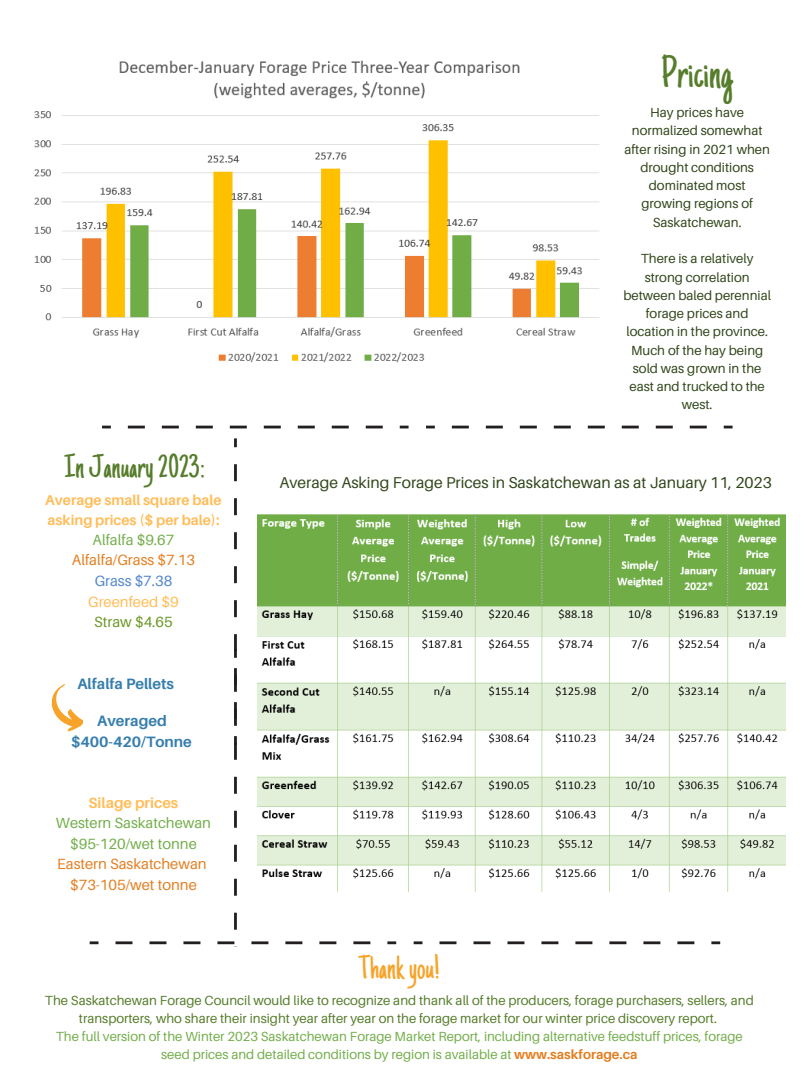
<style>
.page{position:relative;width:810px;height:1080px;background:#fff}
.page>*{position:absolute;margin:0;border:0;box-sizing:border-box;transform-origin:0 0}
.t1{font:45.5px "Just Another Hand";color:#567d2b}
.t2{font:33.62px "Just Another Hand";color:#567d2b}
.t3{font:33.62px "Just Another Hand";color:#f7a329}
.t4{font:15.69px "Aileron";color:#31461b}
.t5{font:700 15.06px/20.6px "Aileron";color:#357ead;text-align:center}
.t6{font:14.81px/20.6px "Aileron";color:#e47e20;text-align:center}
.t7{font:14.81px/20.6px "Aileron";color:#73ae4b;text-align:center}
.t8{font:700 14.81px "Aileron";color:#ffbd59}
.t9{font:14.81px "Aileron";color:#ffbd59}
.t10{font:14.81px "Aileron";color:#5387cd}
.t11{font:14.81px "Aileron";color:#6d9826}
.t12{font:700 14.19px/19.7px "Aileron";color:#ffbd59}
.t13{font:13.19px/18.2px "Aileron";color:#31461b;text-align:center}
.t14{font:13.19px/18.2px "Aileron";color:#567d2b;text-align:center}
.t15{font:13.19px/18.2px "Aileron";color:#73ae4b;text-align:center}
.s1{font-weight:700;color:#e47e20}
</style>
<div class="page">
<svg style="left:102px;top:426px;width:307px;height:2px"></svg>
<svg style="left:426px;top:426px;width:307px;height:2px"></svg>
<svg style="left:414px;top:941px;width:306px;height:3px"></svg>
<img style="left:34px;top:60px;width:565px;height:303px">
<img style="left:396px;top:514px;width:389px;height:378px">
<svg style="left:51px;top:438px;width:345px;height:509px"></svg>
<h2 class="t2" style="left:65px;top:454px;width:142px">In January 2023:</h2>
<p class="t12" style="left:45px;top:490px;width:178px">Average small square bale asking prices ($ per bale):</p>
<p class="t7" style="left:93px;top:529px;width:83px">Alfalfa $9.67</p>
<p class="t6" style="left:72px;top:549px;width:125px">Alfalfa/Grass $7.13</p>
<p class="t10" style="left:95px;top:572px;width:79px">Grass $7.38</p>
<p class="t9" style="left:88px;top:592px;width:92px">Greenfeed $9</p>
<p class="t11" style="left:94px;top:613px;width:80px">Straw $4.65</p>
<p class="t5" style="left:78px;top:673px;width:98px">Alfalfa Pellets</p>
<p class="t5" style="left:71px;top:711px;width:122px">Averaged $400-420/Tonne</p>
<p class="t8" style="left:89px;top:793px;width:91px">Silage prices</p>
<p class="t7" style="left:56px;top:812px;width:157px">Western Saskatchewan $95-120/wet tonne</p>
<p class="t6" style="left:57px;top:854px;width:151px">Eastern Saskatchewan $73-105/wet tonne</p>
<h1 class="t1" style="left:661px;top:55px;width:73px">Pricing</h1>
<p class="t13" style="left:624px;top:103px;width:147px">Hay prices have normalized somewhat after rising in 2021 when drought conditions dominated most growing regions of<br>Saskatchewan.</p>
<p class="t13" style="left:623px;top:249px;width:149px">There is a relatively strong correlation between baled perennial forage prices and location in the province.<br>Much of the hay being sold was grown in the east and trucked to the west.</p>
<p class="t4" style="left:279px;top:473px;width:494px">Average Asking Forage Prices in Saskatchewan as at January 11, 2023</p>
<h2 class="t3" style="left:359px;top:955px;width:82px">Thank you!</h2>
<p class="t14" style="left:45px;top:991px;width:710px">The Saskatchewan Forage Council would like to recognize and thank all of the producers, forage purchasers, sellers, and transporters, who share their insight year after year on the forage market for our winter price discovery report.</p>
<p class="t15" style="left:56px;top:1027px;width:689px">The full version of the Winter 2023 Saskatchewan Forage Market Report, including alternative feedstuff prices, forage seed prices and detailed conditions by region is available at <span class="s1">www.saskforage.ca</span></p>
</div>
